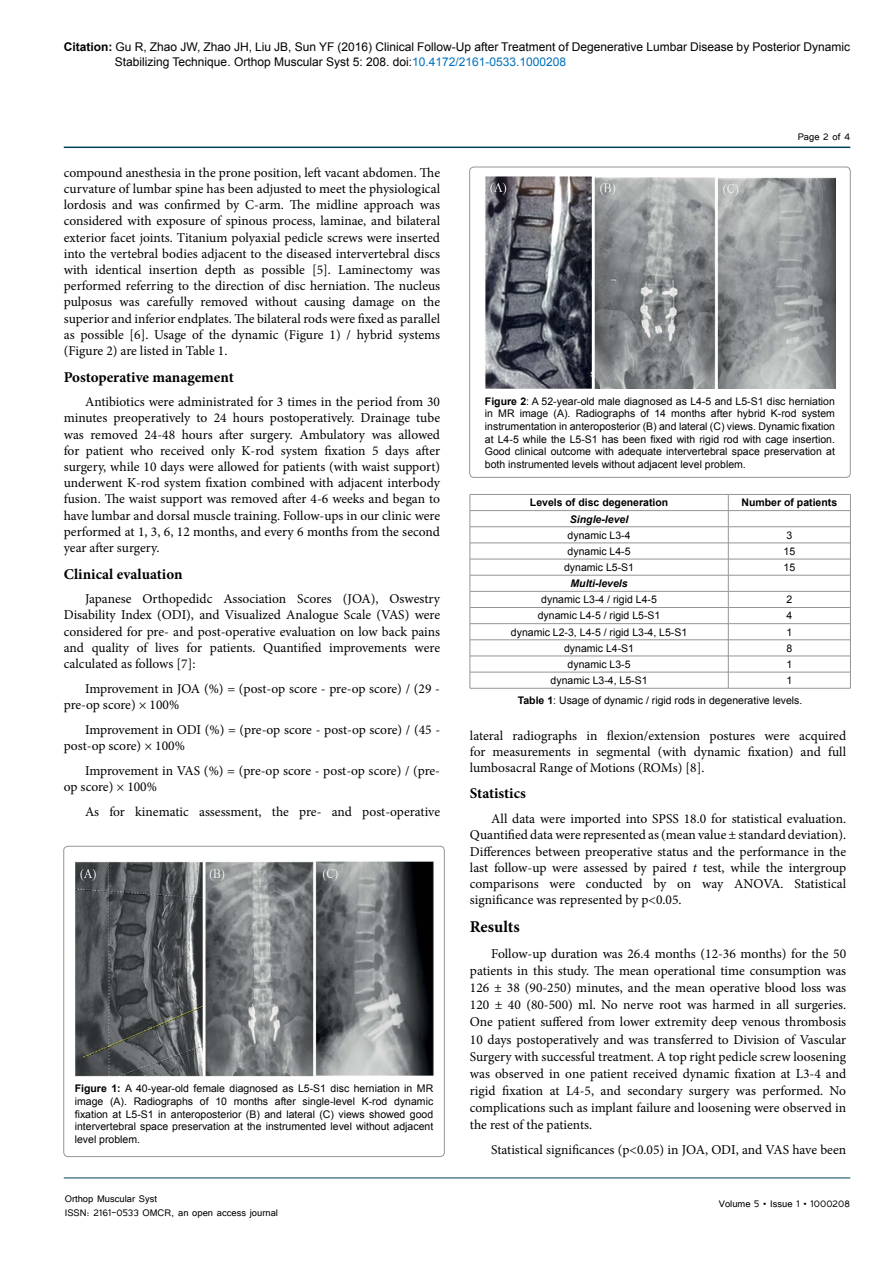
<style>
.page{position:relative;width:893px;height:1263px;background:#fff}
.page>*{position:absolute;margin:0;border:0;box-sizing:border-box;transform-origin:0 0}
.t1{font:700 16.5px "Minion Pro";color:#000}
.t2{font:700 15px "Minion Pro";color:#000}
.t3{font:13.5px/16.2px "Minion Pro";letter-spacing:-.005em;color:#000;text-align:justify}
.t4{font:12px/14.4px "Arial";color:#000}
.t5{font:12px/14.4px "Tunga";color:#000}
.t6{font:10.5px/12.6px "Arial";color:#000;text-align:justify}
.t7{font:700 10.5px "Arial";color:#000}
.t8{font:italic 700 10.5px "Arial";color:#000}
.s1{font-weight:700}
.s2{color:#0072bc}
.s3{font-style:italic}
</style>
<div class="page">
<hr style="left:64px;top:147px;width:786px;height:1px;background:#004159">
<hr style="left:64px;top:1178px;width:786px;height:1px;background:#004159">
<img style="left:75px;top:861px;width:358px;height:215px">
<div style="left:64px;top:846px;width:380px;height:310px;border:1px solid #939598;border-radius:4px"></div>
<img style="left:485px;top:176px;width:350px;height:213px">
<div style="left:470px;top:167px;width:380px;height:310px;border:1px solid #939598;border-radius:4px"></div>
<hr style="left:470px;top:494px;width:258px;height:1px;background:#939598">
<hr style="left:728px;top:494px;width:122px;height:1px;background:#939598">
<hr style="left:470px;top:510px;width:258px;height:1px;background:#939598">
<hr style="left:728px;top:510px;width:122px;height:1px;background:#939598">
<hr style="left:470px;top:526px;width:258px;height:1px;background:#939598">
<hr style="left:728px;top:526px;width:122px;height:1px;background:#939598">
<hr style="left:470px;top:543px;width:258px;height:1px;background:#939598">
<hr style="left:728px;top:543px;width:122px;height:1px;background:#939598">
<hr style="left:470px;top:559px;width:258px;height:1px;background:#939598">
<hr style="left:728px;top:559px;width:122px;height:1px;background:#939598">
<hr style="left:470px;top:575px;width:258px;height:1px;background:#939598">
<hr style="left:728px;top:575px;width:122px;height:1px;background:#939598">
<hr style="left:470px;top:591px;width:258px;height:1px;background:#939598">
<hr style="left:728px;top:591px;width:122px;height:1px;background:#939598">
<hr style="left:470px;top:607px;width:258px;height:1px;background:#939598">
<hr style="left:728px;top:607px;width:122px;height:1px;background:#939598">
<hr style="left:470px;top:623px;width:258px;height:1px;background:#939598">
<hr style="left:728px;top:623px;width:122px;height:1px;background:#939598">
<hr style="left:470px;top:639px;width:258px;height:1px;background:#939598">
<hr style="left:728px;top:639px;width:122px;height:1px;background:#939598">
<hr style="left:470px;top:656px;width:258px;height:1px;background:#939598">
<hr style="left:728px;top:656px;width:122px;height:1px;background:#939598">
<hr style="left:470px;top:672px;width:258px;height:1px;background:#939598">
<svg style="left:470px;top:495px;width:1px;height:193px"></svg>
<hr style="left:728px;top:672px;width:122px;height:1px;background:#939598">
<svg style="left:728px;top:494px;width:1px;height:194px"></svg>
<svg style="left:850px;top:494px;width:1px;height:194px"></svg>
<hr style="left:470px;top:688px;width:258px;height:1px;background:#939598">
<hr style="left:728px;top:688px;width:122px;height:1px;background:#939598">
<p class="t4" style="left:115px;top:40px;width:737px;text-indent:-51px"><span class="s1">Citation:</span> Gu R, Zhao JW, Zhao JH, Liu JB, Sun YF (2016) Clinical Follow-Up after Treatment of Degenerative Lumbar Disease by Posterior Dynamic<br>Stabilizing Technique. Orthop Muscular Syst 5: 208. doi:<span class="s2">10.4172/2161-0533.1000208</span></p>
<p class="t3" style="left:64px;top:164px;width:378px">compound anesthesia in the prone position, left vacant abdomen. The curvature of lumbar spine has been adjusted to meet the physiological lordosis and was confirmed by C-arm. The midline approach was considered with exposure of spinous process, laminae, and bilateral exterior facet joints. Titanium polyaxial pedicle screws were inserted into the vertebral bodies adjacent to the diseased intervertebral discs with identical insertion depth as possible [5]. Laminectomy was performed referring to the direction of disc herniation. The nucleus pulposus was carefully removed without causing damage on the superior and inferior endplates. The bilateral rods were fixed as parallel as possible [6]. Usage of the dynamic (Figure 1) / hybrid systems (Figure 2) are listed in Table 1.</p>
<p class="t2" style="left:64px;top:366px;width:172px">Postoperative management</p>
<p class="t3" style="left:64px;top:394px;width:378px;text-indent:21px">Antibiotics were administrated for 3 times in the period from 30 minutes preoperatively to 24 hours postoperatively. Drainage tube was removed 24-48 hours after surgery. Ambulatory was allowed for patient who received only K-rod system fixation 5 days after surgery, while 10 days were allowed for patients (with waist support) underwent K-rod system fixation combined with adjacent interbody fusion. The waist support was removed after 4-6 weeks and began to have lumbar and dorsal muscle training. Follow-ups in our clinic were performed at 1, 3, 6, 12 months, and every 6 months from the second year after surgery.</p>
<p class="t2" style="left:64px;top:563px;width:120px">Clinical evaluation</p>
<p class="t3" style="left:64px;top:591px;width:378px;text-indent:21px">Japanese Orthopedidc Association Scores (JOA), Oswestry Disability Index (ODI), and Visualized Analogue Scale (VAS) were considered for pre- and post-operative evaluation on low back pains and quality of lives for patients. Quantified improvements were calculated as follows [7]:</p>
<p class="t3" style="left:64px;top:680px;width:378px;text-indent:21px">Improvement in JOA (%) = (post-op score - pre-op score) / (29 - pre-op score) × 100%</p>
<p class="t3" style="left:64px;top:721px;width:378px;text-indent:21px">Improvement in ODI (%) = (pre-op score - post-op score) / (45 - post-op score) × 100%</p>
<p class="t3" style="left:64px;top:762px;width:378px;text-indent:21px">Improvement in VAS (%) = (pre-op score - post-op score) / (pre&shy;op score) × 100%</p>
<p class="t3" style="left:85px;top:803px;width:357px">As for kinematic assessment, the pre- and post-operative</p>
<p class="t6" style="left:75px;top:1082px;width:360px"><span class="s1">Figure 1:</span> A 40-year-old female diagnosed as L5-S1 disc herniation in MR image (A). Radiographs of 10 months after single-level K-rod dynamic fixation at L5-S1 in anteroposterior (B) and lateral (C) views showed good intervertebral space preservation at the instrumented level without adjacent level problem.</p>
<p class="t5" style="left:65px;top:1190px;width:215px">Orthop Muscular Syst<br>ISSN: 2161-0533 OMCR, an open access journal</p>
<p class="t5" style="left:798px;top:128px;width:54px">Page 2 of 4</p>
<p class="t6" style="left:485px;top:395px;width:352px"><span class="s1">Figure 2</span>: A 52-year-old male diagnosed as L4-5 and L5-S1 disc herniation in MR image (A). Radiographs of 14 months after hybrid K-rod system instrumentation in anteroposterior (B) and lateral (C) views. Dynamic fixation at L4-5 while the L5-S1 has been fixed with rigid rod with cage insertion.<br>Good clinical outcome with adequate intervertebral space preservation at both instrumented levels without adjacent level problem.</p>
<p class="t7" style="left:530px;top:496px;width:140px">Levels of disc degeneration</p>
<p class="t7" style="left:741px;top:496px;width:97px">Number of patients</p>
<p class="t8" style="left:570px;top:512px;width:60px">Single-level</p>
<p class="t6" style="left:568px;top:529px;width:65px">dynamic L3-4</p>
<p class="t6" style="left:786px;top:529px;width:7px">3</p>
<p class="t6" style="left:568px;top:545px;width:65px">dynamic L4-5</p>
<p class="t6" style="left:783px;top:545px;width:13px">15</p>
<p class="t6" style="left:564px;top:561px;width:72px">dynamic L5-S1</p>
<p class="t6" style="left:783px;top:561px;width:13px">15</p>
<p class="t8" style="left:570px;top:576px;width:59px">Multi-levels</p>
<p class="t6" style="left:541px;top:593px;width:117px">dynamic L3-4 / rigid L4-5</p>
<p class="t6" style="left:786px;top:593px;width:7px">2</p>
<p class="t6" style="left:538px;top:609px;width:124px">dynamic L4-5 / rigid L5-S1</p>
<p class="t6" style="left:786px;top:609px;width:7px">4</p>
<p class="t6" style="left:511px;top:626px;width:178px">dynamic L2-3, L4-5 / rigid L3-4, L5-S1</p>
<p class="t6" style="left:786px;top:626px;width:7px">1</p>
<p class="t6" style="left:564px;top:642px;width:72px">dynamic L4-S1</p>
<p class="t6" style="left:786px;top:642px;width:7px">8</p>
<p class="t6" style="left:568px;top:658px;width:65px">dynamic L3-5</p>
<p class="t6" style="left:786px;top:658px;width:7px">1</p>
<p class="t6" style="left:551px;top:674px;width:98px">dynamic L3-4, L5-S1</p>
<p class="t6" style="left:518px;top:670px;width:286px;line-height:20.4px;text-indent:269px">1<br><span class="s1">Table 1</span>: Usage of dynamic / rigid rods in degenerative levels.</p>
<p class="t3" style="left:470px;top:727px;width:378px">lateral radiographs in flexion/extension postures were acquired for measurements in segmental (with dynamic fixation) and full lumbosacral Range of Motions (ROMs) [8].</p>
<p class="t2" style="left:470px;top:783px;width:57px">Statistics</p>
<p class="t3" style="left:470px;top:811px;width:378px;text-indent:21px">All data were imported into SPSS 18.0 for statistical evaluation.<br>Quantified data were represented as (mean value ± standard deviation).<br>Differences between preoperative status and the performance in the last follow-up were assessed by paired <span class="s3">t</span> test, while the intergroup comparisons were conducted by on way ANOVA. Statistical significance was represented by p&lt;0.05.</p>
<p class="t1" style="left:470px;top:915px;width:51px">Results</p>
<p class="t3" style="left:470px;top:945px;width:378px;line-height:17.1px;text-indent:21px">Follow-up duration was 26.4 months (12-36 months) for the 50 patients in this study. The mean operational time consumption was 126 ± 38 (90-250) minutes, and the mean operative blood loss was 120 ± 40 (80-500) ml. No nerve root was harmed in all surgeries.<br>One patient suffered from lower extremity deep venous thrombosis 10 days postoperatively and was transferred to Division of Vascular Surgery with successful treatment. A top right pedicle screw loosening was observed in one patient received dynamic fixation at L3-4 and rigid fixation at L4-5, and secondary surgery was performed. No complications such as implant failure and loosening were observed in the rest of the patients.</p>
<p class="t3" style="left:491px;top:1141px;width:357px">Statistical significances (p&lt;0.05) in JOA, ODI, and VAS have been</p>
<p class="t5" style="left:719px;top:1196px;width:133px">Volume 5 • Issue 1 • 1000208</p>
</div>
